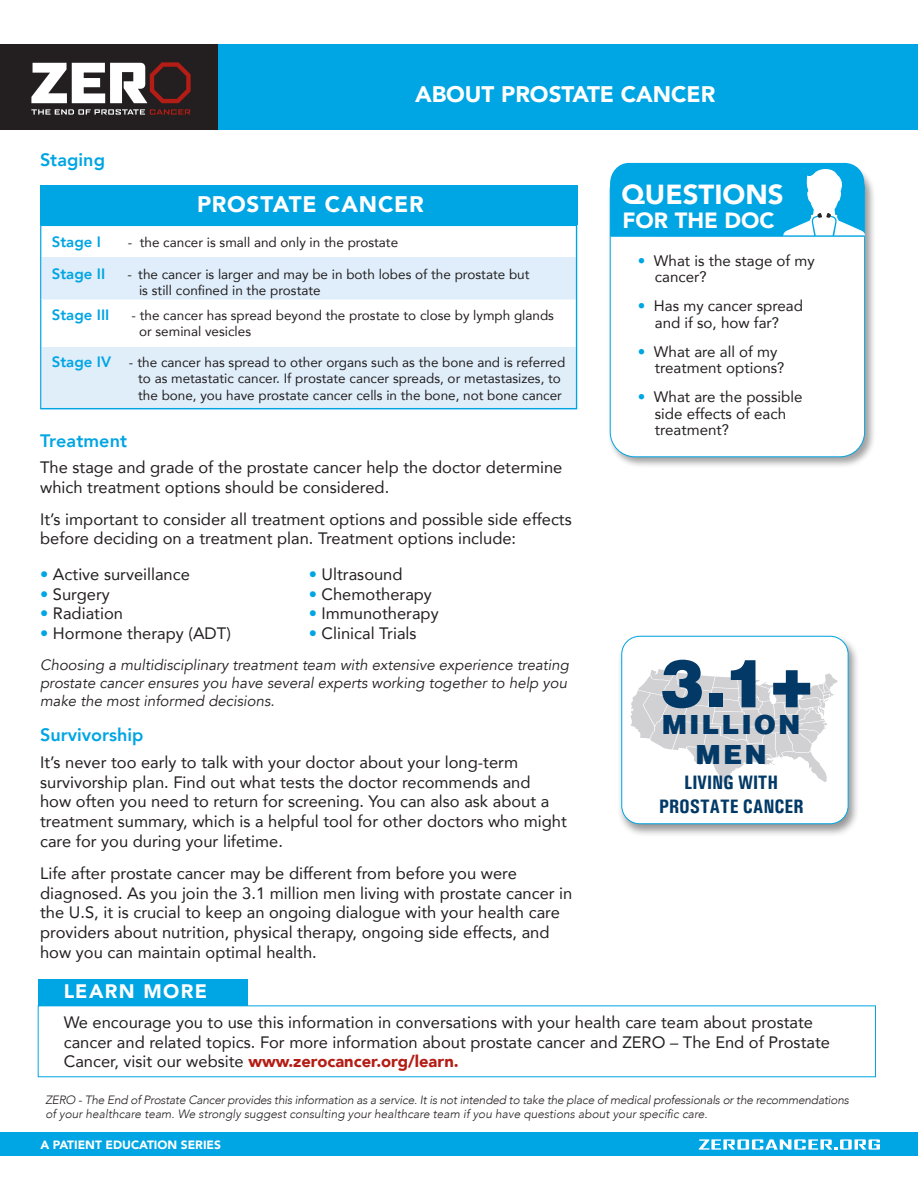
<style>
.page{position:relative;width:918px;height:1188px;background:#fff}
.page>*{position:absolute;margin:0;border:0;box-sizing:border-box;transform-origin:0 0}
.t1{font:900 67.5px "Helvetica";color:#023966}
.t2{font:900 27.6px "Avenir";color:#fff}
.t3{font:900 27px/30px "Helvetica";letter-spacing:.07em;color:#023966;text-align:center}
.t4{font:900 22.5px "Avenir";color:#fff}
.t5{font:900 22.5px "Avenir";letter-spacing:.03em;color:#fff}
.t6{font:900 22.05px "Avenir";color:#fff}
.t7{font:700 condensed 19.5px/23.4px "Univers";letter-spacing:-.005em;color:#023966;text-align:center}
.t8{font:900 19.5px "Avenir";letter-spacing:.07em;color:#fff}
.t9{font:800 18px "Avenir";color:#00a5e3}
.t10{font:16.5px/19.8px "Avenir";color:#231f20}
.t11{font:15.15px/16.5px "Avenir";color:#231f20}
.t12{font:italic 15px/18px "Avenir";color:#231f20}
.t13{font:800 15px "Avenir";color:#00a5e3}
.t14{font:13.5px/16.2px "Avenir";color:#231f20}
.t15{font:italic 300 12px/14.4px "Avenir";letter-spacing:-.02em;color:#231f20}
.t16{font:900 12px "Avenir";color:#fff}
.s1{font-weight:800;font-size:15px;color:#00a5e3}
.s2{color:#00a5e3}
.s3{font-weight:900;color:#b41d15}
</style>
<div class="page">
<div style="left:217px;top:44px;width:701px;height:85px;background:#00a5e3"></div>
<div style="left:0;top:44px;width:218px;height:85px;background:#231f20"></div>
<svg style="left:31px;top:62px;width:160px;height:41px"></svg>
<svg style="left:31px;top:109px;width:160px;height:6px"></svg>
<div style="left:38px;top:979px;width:209px;height:26px;background:#00a5e3"></div>
<div style="left:608px;top:163px;width:268px;height:305px;background:#231f20;opacity:.42"></div>
<div style="left:610px;top:166px;width:255px;height:291px;background:#fff;border-radius:25px"></div>
<svg style="left:610px;top:163px;width:255px;height:74px;background:#21b0e6"></svg>
<hr style="left:611px;top:235px;width:254px;height:2px;background:#00a5e3">
<div style="left:0;top:1132px;width:918px;height:24px;background:#00a5e3"></div>
<svg style="left:699px;top:1139px;width:181px;height:11px"></svg>
<div style="left:617px;top:634px;width:242px;height:204px;background:#231f20;opacity:.47"></div>
<div style="left:622px;top:636px;width:226px;height:188px;background:#fff;border-radius:18px"></div>
<div style="left:621px;top:636px;width:228px;height:188px;border:1px solid #00a5e3;border-radius:18px"></div>
<svg style="left:630px;top:669px;width:208px;height:116px"></svg>
<div style="left:40px;top:185px;width:537px;height:40px;background:#00a5e3"></div>
<div style="left:42px;top:257px;width:534px;height:42px;background:#dfeefa"></div>
<div style="left:42px;top:347px;width:534px;height:61px;background:#e0eefa"></div>
<p class="t9" style="left:40px;top:146px;width:66px">Staging</p>
<h3 class="t4" style="left:415px;top:75px;width:302px">ABOUT PROSTATE CANCER</h3>
<h3 class="t5" style="left:197px;top:185px;width:228px">PROSTATE CANCER</h3>
<h2 class="t2" style="left:622px;top:171px;width:164px">QUESTIONS</h2>
<h3 class="t6" style="left:623px;top:201px;width:154px">FOR THE DOC</h3>
<p class="t13" style="left:52px;top:230px;width:51px">Stage I</p>
<p class="t14" style="left:128px;top:234px;width:272px">- the cancer is small and only in the prostate</p>
<p class="t13" style="left:52px;top:262px;width:55px">Stage II</p>
<p class="t14" style="left:139px;top:265px;width:392px;text-indent:-12px">- the cancer is larger and may be in both lobes of the prostate but is still confined in the prostate</p>
<p class="t13" style="left:52px;top:303px;width:59px">Stage III</p>
<p class="t14" style="left:139px;top:306px;width:417px;text-indent:-8px">- the cancer has spread beyond the prostate to close by lymph glands or seminal vesicles</p>
<p class="t14" style="left:138px;top:354px;width:429px;text-indent:-86px"><span class="s1">Stage IV</span> - the cancer has spread to other organs such as the bone and is referred to as metastatic cancer. If prostate cancer spreads, or metastasizes, to the bone, you have prostate cancer cells in the bone, not bone cancer</p>
<p class="t9" style="left:40px;top:427px;width:88px">Treatment</p>
<p class="t10" style="left:40px;top:457px;width:524px">The stage and grade of the prostate cancer help the doctor determine which treatment options should be considered.</p>
<p class="t10" style="left:40px;top:509px;width:533px">It’s important to consider all treatment options and possible side effects before deciding on a treatment plan. Treatment options include:</p>
<p class="t10" style="left:40px;top:564px;width:151px"><span class="s2">•</span> Active surveillance</p>
<p class="t10" style="left:40px;top:584px;width:71px"><span class="s2">•</span> Surgery</p>
<p class="t10" style="left:40px;top:603px;width:84px"><span class="s2">•</span> Radiation</p>
<p class="t10" style="left:40px;top:623px;width:192px"><span class="s2">•</span> Hormone therapy (ADT)</p>
<p class="t12" style="left:40px;top:656px;width:530px">Choosing a multidisciplinary treatment team with extensive experience treating prostate cancer ensures you have several experts working together to help you make the most informed decisions.</p>
<p class="t9" style="left:40px;top:721px;width:105px">Survivorship</p>
<p class="t10" style="left:40px;top:752px;width:528px">It’s never too early to talk with your doctor about your long-term survivorship plan. Find out what tests the doctor recommends and<br>how often you need to return for screening. You can also ask about a treatment summary, which is a helpful tool for other doctors who might care for you during your lifetime.</p>
<p class="t10" style="left:40px;top:863px;width:534px">Life after prostate cancer may be different from before you were diagnosed. As you join the 3.1 million men living with prostate cancer in the U.S, it is crucial to keep an ongoing dialogue with your health care providers about nutrition, physical therapy, ongoing side effects, and how you can maintain optimal health.</p>
<p class="t10" style="left:309px;top:564px;width:95px"><span class="s2">•</span> Ultrasound</p>
<p class="t10" style="left:309px;top:583px;width:125px"><span class="s2">•</span> Chemotherapy</p>
<p class="t10" style="left:309px;top:603px;width:131px"><span class="s2">•</span> Immunotherapy</p>
<p class="t10" style="left:309px;top:622px;width:109px"><span class="s2">•</span> Clinical Trials</p>
<p class="t8" style="left:64px;top:974px;width:145px">LEARN MORE</p>
<p class="t11" style="left:655px;top:252px;width:161px;text-indent:-17px"><span class="s2">•</span> What is the stage of my cancer?</p>
<p class="t11" style="left:638px;top:297px;width:167px;text-align:center"><span class="s2">•</span> Has my cancer spread and if so, how far?</p>
<p class="t11" style="left:655px;top:343px;width:131px;text-indent:-17px"><span class="s2">•</span> What are all of my treatment options?</p>
<p class="t11" style="left:655px;top:388px;width:149px;text-indent:-17px"><span class="s2">•</span> What are the possible side effects of each treatment?</p>
<h1 class="t1" style="left:660px;top:643px;width:156px">3.1+</h1>
<h3 class="t3" style="left:662px;top:710px;width:140px">MILLION<br>MEN</h3>
<p class="t7" style="left:659px;top:771px;width:146px">LIVING WITH<br>PROSTATE CANCER</p>
<p class="t10" style="left:64px;top:1012px;width:768px">We encourage you to use this information in conversations with your health care team about prostate cancer and related topics. For more information about prostate cancer and ZERO – The End of Prostate<br>Cancer, visit our website <span class="s3">www.zerocancer.org/learn.</span></p>
<p class="t15" style="left:45px;top:1093px;width:805px">ZERO - The End of Prostate Cancer provides this information as a service. It is not intended to take the place of medical professionals or the recommendations of your healthcare team. We strongly suggest consulting your healthcare team if you have questions about your specific care.</p>
<p class="t16" style="left:40px;top:1134px;width:182px">A PATIENT EDUCATION SERIES</p>
</div>
